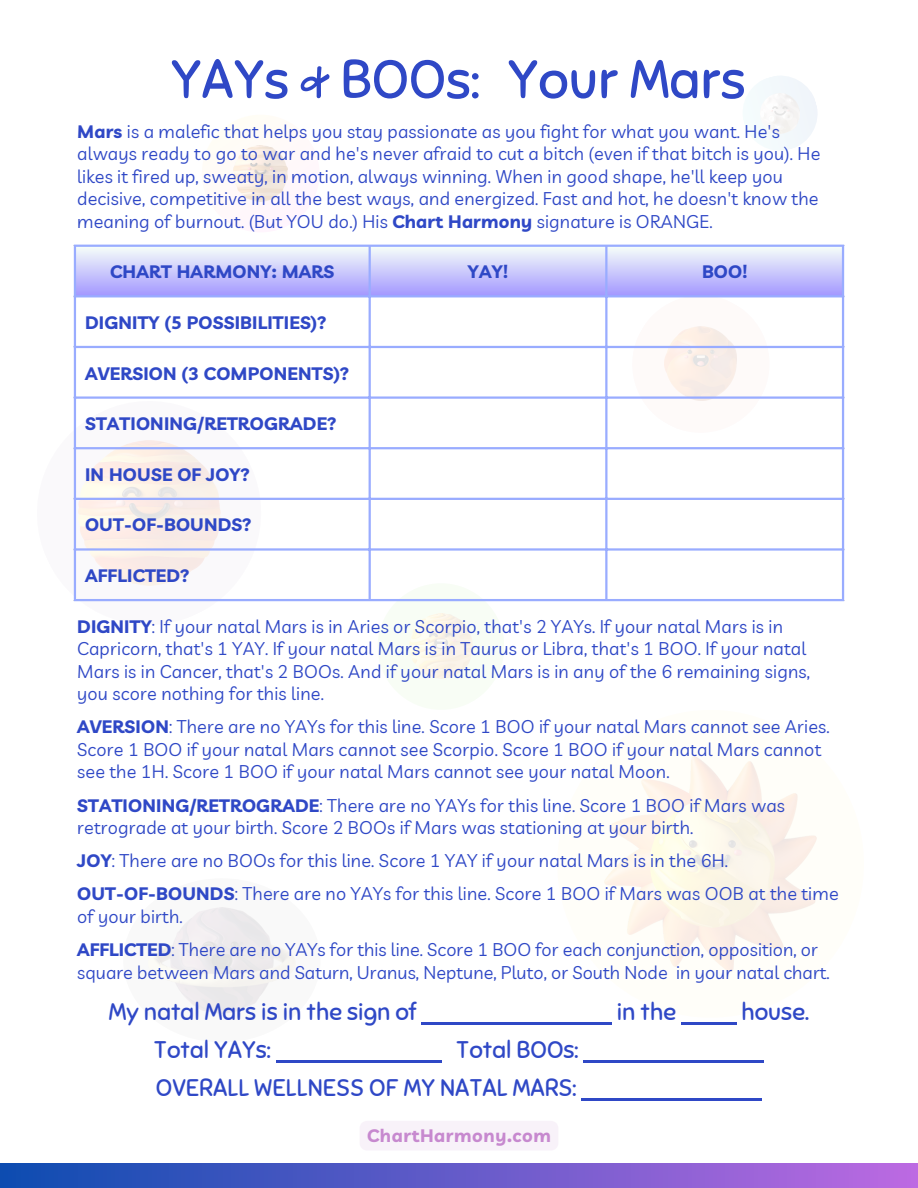
<style>
.page{position:relative;width:918px;height:1188px;background:#fff}
.page>*{position:absolute;margin:0;border:0;box-sizing:border-box;transform-origin:0 0}
.t1{font:72px "Shadows Into Light Two";color:#2f48c6}
.t2{font:54px "Sniglet";color:#2f48c6}
.t3{font:24px/38.2px "Sniglet";color:#2f48c6;text-align:right}
.t4{font:18px/22.5px "Livvic";letter-spacing:.01em;color:#2f48c6}
.t5{font:700 18px "Livvic";letter-spacing:.01em;color:#2f48c6}
.t6{font:700 18px "Livvic";letter-spacing:.035em;color:#c789cf}
.s1{font-weight:700}
</style>
<div class="page">
<svg style="left:745px;top:76px;width:72px;height:74px"></svg>
<img style="left:761px;top:93px;width:39px;height:41px">
<div style="left:378px;top:583px;width:126px;height:127px;background:#f8fdf5;border-radius:50%"></div>
<img style="left:409px;top:614px;width:64px;height:65px">
<svg style="left:622px;top:297px;width:157px;height:72px"></svg>
<img style="left:665px;top:327px;width:72px;height:74px">
<img style="left:234px;top:146px;width:54px;height:55px">
<svg style="left:73px;top:385px;width:204px;height:217px"></svg>
<img style="left:78px;top:440px;width:142px;height:145px">
<div style="left:123px;top:878px;width:198px;height:164px;background:linear-gradient(to right,#f6f6f6,#f5f5f5);border-radius:50%"></div>
<svg style="left:557px;top:710px;width:307px;height:308px"></svg>
<div style="left:0;top:1164px;width:918px;height:24px;background:linear-gradient(to right,#0c4cb0,#bd6ae2)"></div>
<div style="left:360px;top:1121px;width:198px;height:29px;background:#f8f2f9"></div>
<div style="left:75px;top:245px;width:295px;height:52px;background:linear-gradient(to bottom,#f8fff9,#a398ff)"></div>
<div style="left:369px;top:245px;width:238px;height:52px;background:linear-gradient(to bottom,#f8fff9,#a398ff)"></div>
<div style="left:606px;top:245px;width:237px;height:52px;background:linear-gradient(to bottom,#f8fff9,#a398ff)"></div>
<hr style="left:74px;top:247px;width:2px;height:352px;background:#99acff">
<hr style="left:369px;top:247px;width:2px;height:352px;background:#99acff">
<hr style="left:605px;top:247px;width:2px;height:352px;background:#99acff">
<hr style="left:842px;top:247px;width:2px;height:352px;background:#99acff">
<hr style="left:74px;top:245px;width:770px;height:2px;background:#99acff">
<hr style="left:74px;top:295px;width:770px;height:2px;background:#99acff">
<hr style="left:74px;top:346px;width:770px;height:2px;background:#99acff">
<hr style="left:74px;top:396px;width:770px;height:3px;background:#99acff">
<hr style="left:74px;top:447px;width:770px;height:2px;background:#99acff">
<hr style="left:74px;top:498px;width:770px;height:2px;background:#99acff">
<hr style="left:74px;top:548px;width:770px;height:3px;background:#99acff">
<hr style="left:74px;top:599px;width:770px;height:2px;background:#99acff">
<hr style="left:421px;top:1022px;width:191px;height:2px;background:#2f48c6">
<hr style="left:681px;top:1022px;width:55px;height:2px;background:#2f48c6">
<hr style="left:276px;top:1060px;width:165px;height:3px;background:#2f48c6">
<hr style="left:584px;top:1060px;width:180px;height:3px;background:#2f48c6">
<hr style="left:582px;top:1099px;width:180px;height:2px;background:#2f48c6">
<h1 class="t2" style="left:171px;top:46px;width:120px">YAYs</h1>
<p class="t1" style="left:297px;top:27px;width:36px">&amp;</p>
<h1 class="t2" style="left:340px;top:46px;width:141px">BOOs:</h1>
<p class="t2" style="left:508px;top:46px;width:240px">Your Mars</p>
<h1 class="t4" style="left:77px;top:120px;width:745px"><span class="s1">Mars</span> is a malefic that helps you stay passionate as you fight for what you want. He's always ready to go to war and he's never afraid to cut a bitch (even if that bitch is you). He likes it fired up, sweaty, in motion, always winning. When in good shape, he'll keep you decisive, competitive in all the best ways, and energized. Fast and hot, he doesn't know the meaning of burnout. (But YOU do.) His <span class="s1">Chart Harmony</span> signature is ORANGE.</h1>
<p class="t5" style="left:110px;top:260px;width:226px">CHART HARMONY: MARS</p>
<p class="t5" style="left:468px;top:260px;width:42px">YAY!</p>
<p class="t5" style="left:702px;top:260px;width:47px">BOO!</p>
<p class="t5" style="left:85px;top:311px;width:243px">DIGNITY (5 POSSIBILITIES)?</p>
<p class="t5" style="left:85px;top:362px;width:266px">AVERSION (3 COMPONENTS)?</p>
<p class="t5" style="left:85px;top:412px;width:253px">STATIONING/RETROGRADE?</p>
<p class="t5" style="left:85px;top:463px;width:166px">IN HOUSE OF JOY?</p>
<p class="t5" style="left:85px;top:513px;width:168px">OUT-OF-BOUNDS?</p>
<p class="t5" style="left:85px;top:564px;width:106px">AFFLICTED?</p>
<p class="t4" style="left:77px;top:615px;width:734px"><span class="s1">DIGNITY</span>: If your natal Mars is in Aries or Scorpio, that's 2 YAYs. If your natal Mars is in Capricorn, that's 1 YAY. If your natal Mars is in Taurus or Libra, that's 1 BOO. If your natal Mars is in Cancer, that's 2 BOOs. And if your natal Mars is in any of the 6 remaining signs, you score nothing for this line.</p>
<p class="t4" style="left:77px;top:715px;width:754px"><span class="s1">AVERSION</span>: There are no YAYs for this line. Score 1 BOO if your natal Mars cannot see Aries.<br>Score 1 BOO if your natal Mars cannot see Scorpio. Score 1 BOO if your natal Mars cannot see the 1H. Score 1 BOO if your natal Mars cannot see your natal Moon.</p>
<p class="t4" style="left:77px;top:794px;width:709px"><span class="s1">STATIONING/RETROGRADE</span>: There are no YAYs for this line. Score 1 BOO if Mars was retrograde at your birth. Score 2 BOOs if Mars was stationing at your birth.</p>
<p class="t4" style="left:77px;top:849px;width:652px"><span class="s1">JOY</span>: There are no BOOs for this line. Score 1 YAY if your natal Mars is in the 6H.</p>
<p class="t4" style="left:77px;top:882px;width:763px"><span class="s1">OUT-OF-BOUNDS</span>: There are no YAYs for this line. Score 1 BOO if Mars was OOB at the time of your birth.</p>
<p class="t4" style="left:77px;top:938px;width:754px"><span class="s1">AFFLICTED</span>: There are no YAYs for this line. Score 1 BOO for each conjunction, opposition, or square between Mars and Saturn, Uranus, Neptune, Pluto, or South Node in your natal chart.</p>
<p class="t3" style="left:109px;top:993px;width:309px">My natal Mars is in the sign of</p>
<p class="t3" style="left:617px;top:993px;width:61px">in the</p>
<p class="t3" style="left:741px;top:993px;width:69px">house.</p>
<p class="t3" style="left:154px;top:1031px;width:118px">Total YAYs:</p>
<p class="t3" style="left:156px;top:1031px;width:424px">Total BOOs:<br>OVERALL WELLNESS OF MY NATAL MARS:</p>
<p class="t6" style="left:367px;top:1124px;width:185px">ChartHarmony.com</p>
</div>
